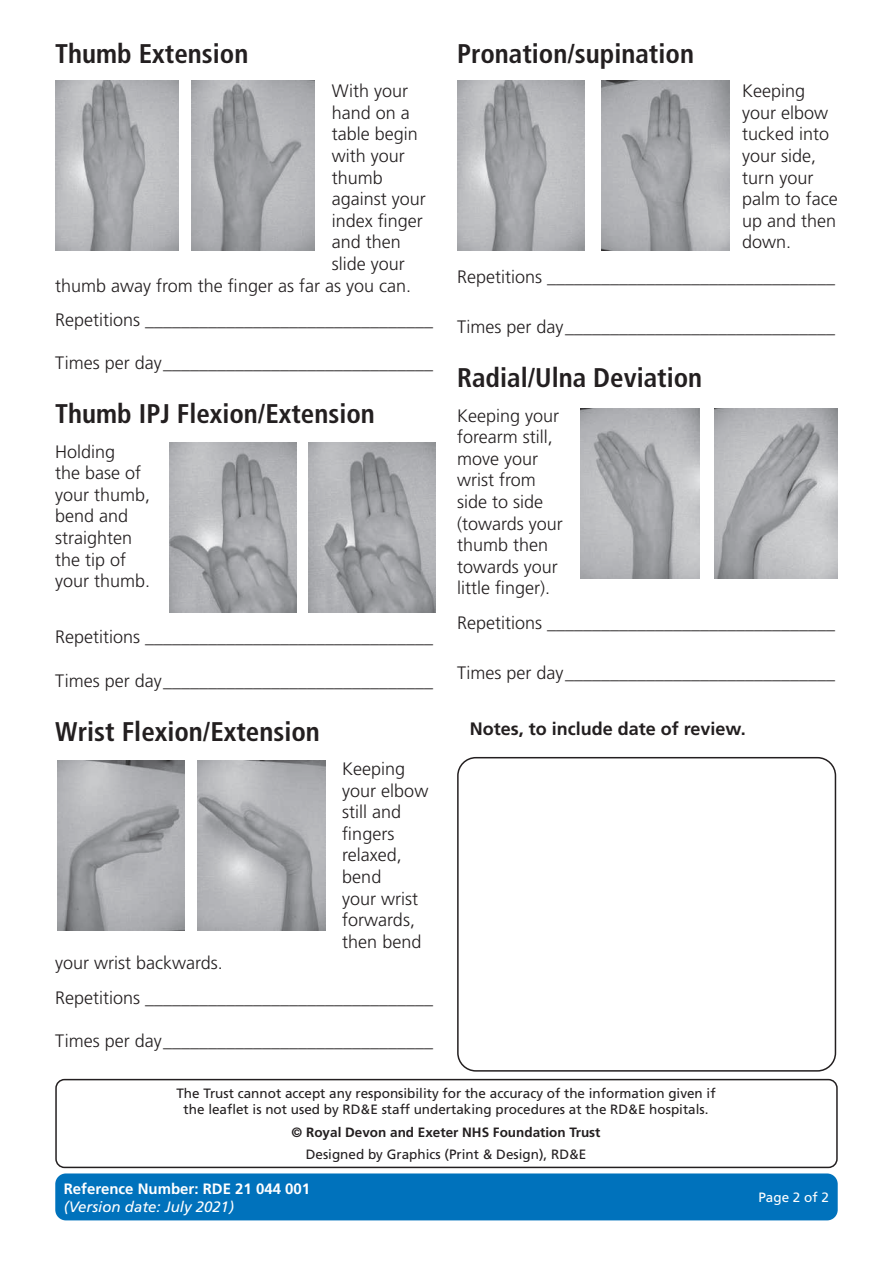
<style>
.page{position:relative;width:893px;height:1263px;background:#fff}
.page>*{position:absolute;margin:0;border:0;box-sizing:border-box;transform-origin:0 0}
.t1{font:700 condensed 27px "Frutiger";color:#231f20}
.t2{font:300 18px/21.6px "Frutiger";color:#231f20}
.t3{font:700 18px "Frutiger";color:#231f20}
.t4{font:700 15px "Frutiger";color:#fff}
.t5{font:italic 15px "Frutiger";color:#fff}
.t6{font:13.5px/16.2px "Frutiger";color:#231f20;text-align:center}
.t7{font:700 13.5px "Frutiger";color:#231f20}
.t8{font:13.5px "Frutiger";color:#fff}
</style>
<div class="page">
<div style="left:55px;top:1173px;width:783px;height:47px;background:#0072bc;border-radius:11px"></div>
<div style="left:55px;top:1079px;width:783px;height:89px;border:2px solid #231f20;border-radius:9px"></div>
<img style="left:55px;top:81px;width:124px;height:170px">
<img style="left:191px;top:81px;width:124px;height:170px">
<img style="left:308px;top:442px;width:128px;height:170px">
<img style="left:169px;top:442px;width:128px;height:170px">
<img style="left:57px;top:760px;width:128px;height:171px">
<img style="left:198px;top:760px;width:127px;height:171px">
<img style="left:457px;top:81px;width:128px;height:170px">
<img style="left:602px;top:81px;width:127px;height:170px">
<img style="left:714px;top:408px;width:124px;height:170px">
<img style="left:580px;top:408px;width:119px;height:170px">
<div style="left:457px;top:757px;width:379px;height:314px;border:2px solid #231f20;border-radius:18px"></div>
<h1 class="t1" style="left:55px;top:37px;width:195px">Thumb Extension</h1>
<p class="t2" style="left:332px;top:80px;width:78px">With your</p>
<p class="t2" style="left:332px;top:102px;width:80px">hand on a</p>
<p class="t2" style="left:332px;top:123px;width:88px">table begin</p>
<p class="t2" style="left:332px;top:145px;width:75px">with your</p>
<p class="t2" style="left:332px;top:166px;width:53px">thumb</p>
<p class="t2" style="left:332px;top:188px;width:96px">against your</p>
<p class="t2" style="left:332px;top:210px;width:93px">index finger</p>
<p class="t2" style="left:332px;top:231px;width:71px">and then</p>
<p class="t2" style="left:332px;top:253px;width:75px">slide your</p>
<p class="t2" style="left:55px;top:274px;width:357px">thumb away from the finger as far as you can.</p>
<p class="t2" style="left:55px;top:309px;width:379px">Repetitions ________________________________</p>
<p class="t2" style="left:55px;top:352px;width:379px">Times per day______________________________</p>
<h1 class="t1" style="left:55px;top:398px;width:321px">Thumb IPJ Flexion/Extension</h1>
<p class="t2" style="left:55px;top:441px;width:97px">Holding<br>the base of your thumb, bend and straighten the tip of your thumb.</p>
<p class="t2" style="left:55px;top:626px;width:380px">Repetitions ________________________________</p>
<p class="t2" style="left:55px;top:669px;width:379px">Times per day______________________________</p>
<h1 class="t1" style="left:55px;top:715px;width:266px">Wrist Flexion/Extension</h1>
<p class="t2" style="left:342px;top:758px;width:88px">Keeping your elbow still and fingers relaxed, bend<br>your wrist forwards, then bend</p>
<p class="t2" style="left:55px;top:946px;width:379px;line-height:34.3px">your wrist backwards.<br>Repetitions ________________________________</p>
<p class="t2" style="left:55px;top:1030px;width:379px">Times per day______________________________</p>
<h1 class="t1" style="left:457px;top:37px;width:238px">Pronation/supination</h1>
<p class="t2" style="left:742px;top:80px;width:97px">Keeping your elbow tucked into your side, turn your palm to face up and then down.</p>
<p class="t2" style="left:457px;top:266px;width:379px">Repetitions ________________________________</p>
<p class="t2" style="left:457px;top:316px;width:379px">Times per day______________________________</p>
<h1 class="t1" style="left:457px;top:362px;width:247px">Radial/Ulna Deviation</h1>
<p class="t2" style="left:457px;top:405px;width:107px">Keeping your forearm still, move your wrist from side to side (towards your thumb then towards your little finger).</p>
<p class="t2" style="left:457px;top:612px;width:379px">Repetitions ________________________________</p>
<p class="t2" style="left:457px;top:662px;width:379px">Times per day______________________________</p>
<p class="t3" style="left:470px;top:718px;width:277px">Notes, to include date of review.</p>
<p class="t6" style="left:176px;top:1085px;width:541px">The Trust cannot accept any responsibility for the accuracy of the information given if the leaflet is not used by RD&amp;E staff undertaking procedures at the RD&amp;E hospitals.</p>
<p class="t7" style="left:292px;top:1124px;width:310px">© Royal Devon and Exeter NHS Foundation Trust</p>
<p class="t6" style="left:306px;top:1146px;width:282px">Designed by Graphics (Print &amp; Design), RD&amp;E</p>
<p class="t4" style="left:64px;top:1180px;width:248px">Reference Number: RDE 21 044 001</p>
<p class="t5" style="left:64px;top:1198px;width:172px">(Version date: July 2021)</p>
<p class="t8" style="left:758px;top:1189px;width:72px">Page 2 of 2</p>
</div>
